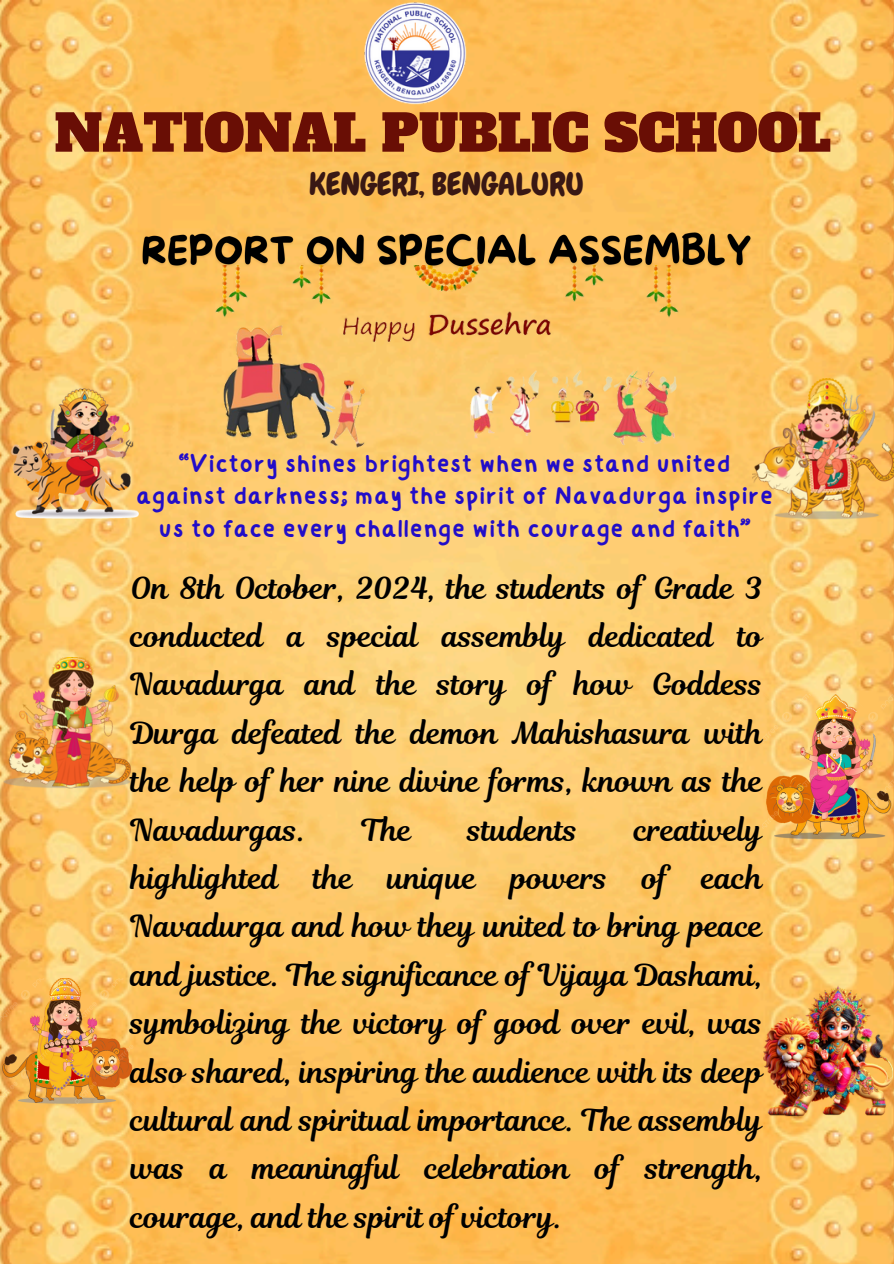
<style>
.page{position:relative;width:894px;height:1264px;background:#fff}
.page>*{position:absolute;margin:0;border:0;box-sizing:border-box;transform-origin:0 0}
.t1{font:50.7px "Alfa Slab One";color:#690e05}
.t2{font:31.5px "Chewy";color:#391814}
.t3{font:30px/48.3px "Magnolia Script";color:#000;text-align:justify}
.t4{font:27px/32.7px "happy";color:#220dc8;text-align:center}
</style>
<div class="page">
<img style="left:0;top:0;width:893px;height:1263px">
<img style="left:362px;top:0;width:104px;height:105px">
<img style="left:0;top:379px;width:147px;height:147px">
<img style="left:751px;top:378px;width:142px;height:149px">
<img style="left:762px;top:694px;width:131px;height:150px">
<img style="left:0;top:978px;width:136px;height:128px">
<img style="left:0;top:657px;width:130px;height:137px">
<img style="left:197px;top:277px;width:499px;height:175px">
<img style="left:757px;top:984px;width:135px;height:135px">
<img style="left:136px;top:229px;width:620px;height:48px">
<h1 class="t1" style="left:55px;top:99px;width:777px">NATIONAL PUBLIC SCHOOL</h1>
<p class="t2" style="left:309px;top:164px;width:276px">KENGERI, BENGALURU</p>
<h3 class="t4" style="left:136px;top:442px;width:638px">“Victory shines brightest when we stand united against darkness; may the spirit of Navadurga inspire us to face every challenge with courage and faith”</h3>
<p class="t3" style="left:131px;top:563px;width:633px">On 8th October, 2024, the students of Grade 3 conducted a special assembly dedicated to Navadurga and the story of how Goddess Durga defeated the demon Mahishasura with the help of her nine divine forms, known as the Navadurgas.</p>
<p class="t3" style="left:131px;top:805px;width:633px;text-indent:503px">creatively highlighted the unique powers of each Navadurga and how they united to bring peace and justice. The significance of Vijaya Dashami, symbolizing the victory of good over evil, was also shared, inspiring the audience with its deep cultural and spiritual importance. The assembly was a meaningful celebration of strength, courage, and the spirit of victory.</p>
<p class="t3" style="left:361px;top:805px;width:51px">The</p>
<p class="t3" style="left:468px;top:805px;width:111px">students</p>
</div>
